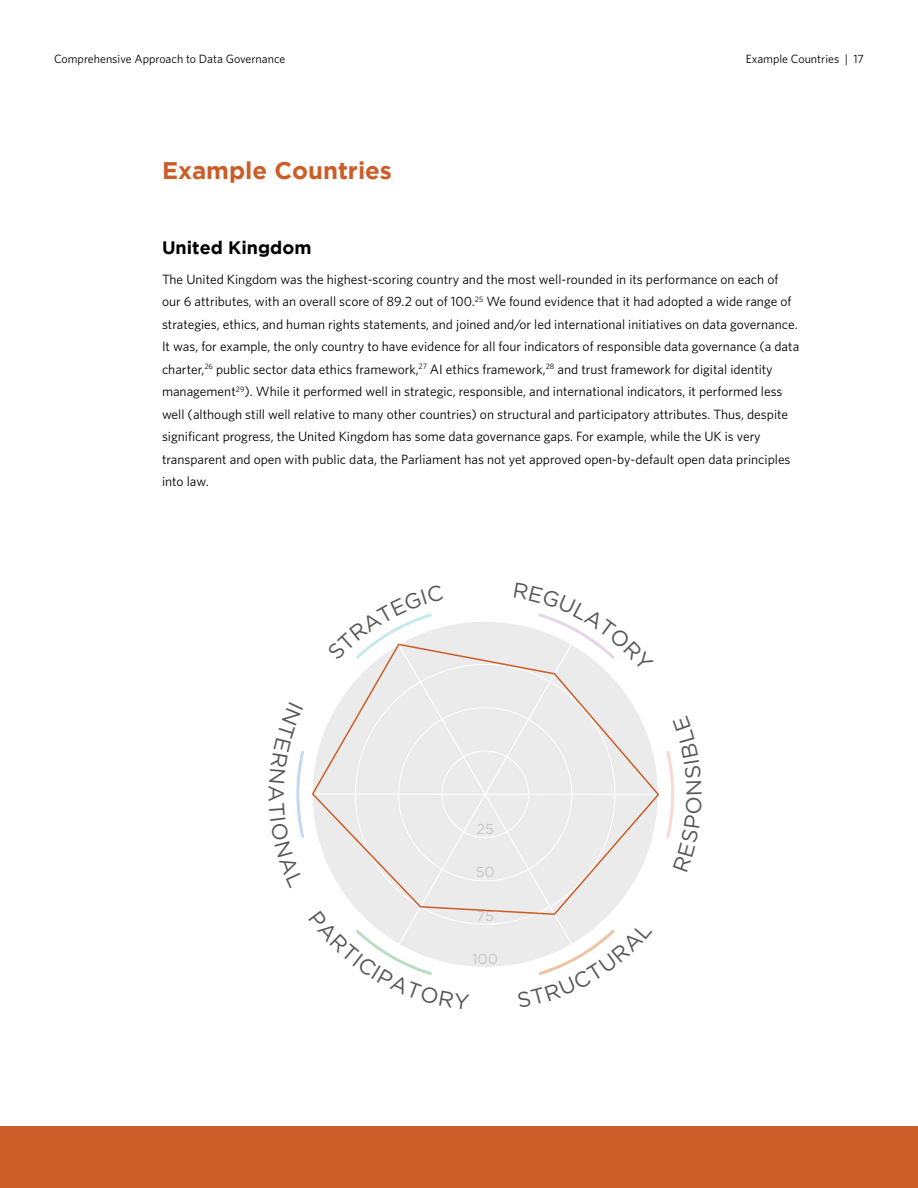
<style>
.page{position:relative;width:918px;height:1188px;background:#fff}
.page>*{position:absolute;margin:0;border:0;box-sizing:border-box;transform-origin:0 0}
.Section_Title{font:700 24px "Gotham";color:#cb5e28}
.t1{font:21.6px "Gotham";color:#575757}
.Sub-secton_title{font:700 18px "Gotham";color:#000}
.t2{font:14.4px "Gotham";color:#c7c8ca}
.Body_Copy{font:13.5px/22.5px "Whitney";color:#000}
.t3{font:12px "Whitney";color:#000}
</style>
<div class="page">
<div style="left:0;top:1126px;width:918px;height:62px;background:#cb5e28"></div>
<div style="left:444px;top:622px;width:163px;height:345px;background:#ebebec"></div>
<svg style="left:312px;top:642px;width:347px;height:274px;background:#edebeb"></svg>
<svg style="left:296px;top:751px;width:9px;height:87px"></svg>
<svg style="left:312px;top:910px;width:158px;height:65px"></svg>
<svg style="left:517px;top:922px;width:98px;height:54px"></svg>
<svg style="left:666px;top:751px;width:8px;height:87px"></svg>
<svg style="left:327px;top:613px;width:117px;height:49px"></svg>
<svg style="left:514px;top:613px;width:140px;height:59px"></svg>
<p class="t3" style="left:54px;top:51px;width:233px">Comprehensive Approach to Data Governance</p>
<p class="t3" style="left:746px;top:51px;width:120px">Example Countries | 17</p>
<p class="Section_Title" style="left:162px;top:157px;width:232px">Example Countries</p>
<p class="Sub-secton_title" style="left:162px;top:237px;width:151px">United Kingdom</p>
<p class="Body_Copy" style="left:162px;top:268px;width:639px">The United Kingdom was the highest-scoring country and the most well-rounded in its performance on each of our 6 attributes, with an overall score of 89.2 out of 100.<sup>25</sup> We found evidence that it had adopted a wide range of strategies, ethics, and human rights statements, and joined and/or led international initiatives on data governance.<br>It was, for example, the only country to have evidence for all four indicators of responsible data governance (a data charter,<sup>26</sup> public sector data ethics framework,<sup>27</sup> AI ethics framework,<sup>28</sup> and trust framework for digital identity management<sup>29</sup>). While it performed well in strategic, responsible, and international indicators, it performed less well (although still well relative to many other countries) on structural and participatory attributes. Thus, despite significant progress, the United Kingdom has some data governance gaps. For example, while the UK is very transparent and open with public data, the Parliament has not yet approved open-by-default open data principles into law.</p>
<p class="t1" style="left:290px;top:785px;width:19px;rotate:90deg">A</p>
<p class="t2" style="left:477px;top:820px;width:19px">25</p>
<p class="t2" style="left:476px;top:863px;width:21px">50</p>
<p class="t2" style="left:477px;top:906px;width:19px">75</p>
<p class="t2" style="left:472px;top:949px;width:27px">100</p>
</div>
